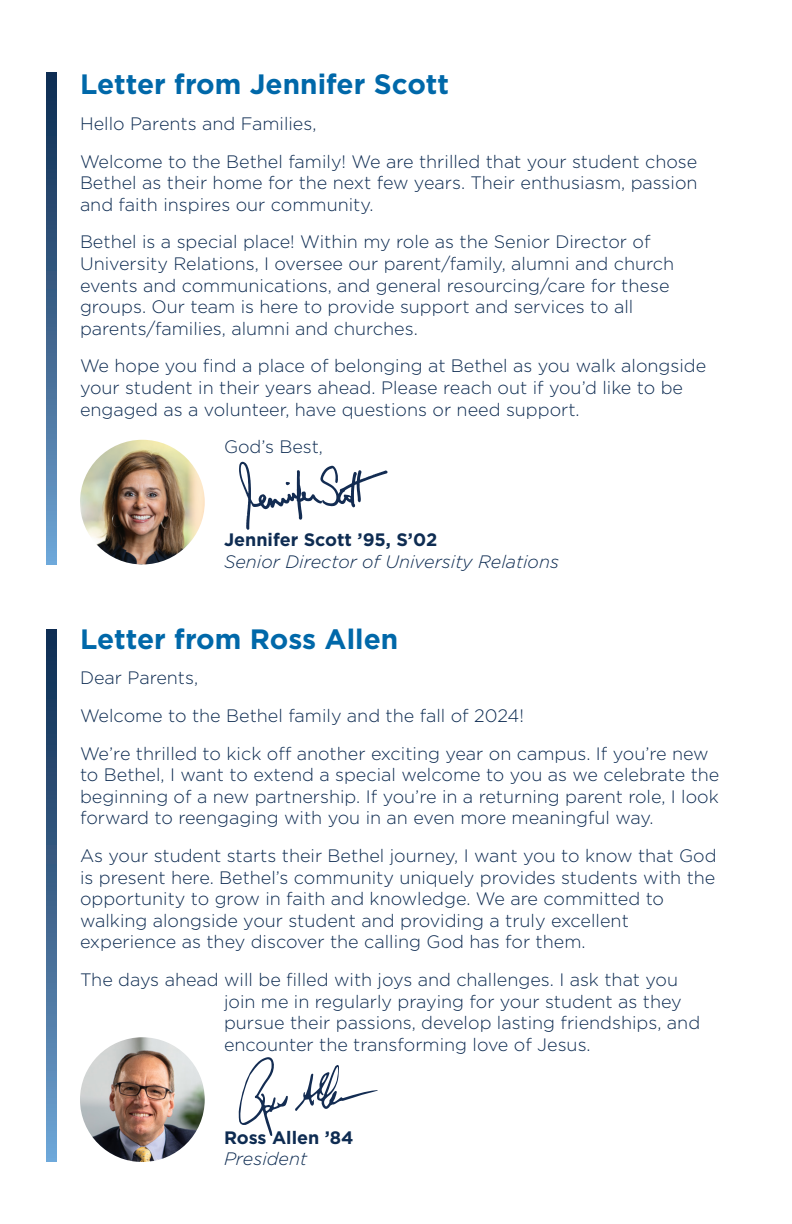
<style>
.page{position:relative;width:792px;height:1224px;background:#fff}
.page>*{position:absolute;margin:0;border:0;box-sizing:border-box;transform-origin:0 0}
.t1{font:700 28px "Gotham";color:#0068a9}
.t2{font:300 18px/21.6px "Gotham";color:#0e2c52}
.t3{font:italic 300 18px "Gotham";color:#0e2c52}
.t4{font:700 18px "Gotham";color:#0e2c52}
</style>
<div class="page">
<svg style="left:295px;top:1065px;width:83px;height:46px"></svg>
<svg style="left:239px;top:1057px;width:49px;height:79px"></svg>
<img style="left:80px;top:440px;width:125px;height:124px;border-radius:62px">
<img style="left:80px;top:1037px;width:125px;height:125px;border-radius:62px">
<svg style="left:46px;top:72px;width:10px;height:492px;background:#3c648d"></svg>
<svg style="left:46px;top:629px;width:10px;height:533px;background:#3c648d"></svg>
<svg style="left:239px;top:462px;width:149px;height:68px"></svg>
<p class="t1" style="left:80px;top:66px;width:371px">Letter from Jennifer Scott</p>
<p class="t2" style="left:80px;top:112px;width:238px">Hello Parents and Families,</p>
<p class="t2" style="left:80px;top:150px;width:619px;text-align:justify">Welcome to the Bethel family! We are thrilled that your student chose Bethel as their home for the next few years. Their enthusiasm, passion and faith inspires our community.</p>
<p class="t2" style="left:80px;top:231px;width:572px">Bethel is a special place! Within my role as the Senior Director of</p>
<p class="t2" style="left:80px;top:252px;width:596px">University Relations, I oversee our parent/family, alumni and church events and communications, and general resourcing/care for these groups. Our team is here to provide support and services to all</p>
<p class="t2" style="left:80px;top:317px;width:339px">parents/families, alumni and churches.</p>
<p class="t2" style="left:80px;top:355px;width:628px">We hope you find a place of belonging at Bethel as you walk alongside your student in their years ahead. Please reach out if you’d like to be engaged as a volunteer, have questions or need support.</p>
<p class="t2" style="left:224px;top:436px;width:101px">God’s Best,</p>
<p class="t4" style="left:224px;top:528px;width:215px">Jennifer Scott ’95, S’02</p>
<p class="t3" style="left:224px;top:550px;width:336px">Senior Director of University Relations</p>
<p class="t1" style="left:80px;top:620px;width:320px">Letter from Ross Allen</p>
<p class="t2" style="left:80px;top:667px;width:120px">Dear Parents,</p>
<p class="t2" style="left:80px;top:704px;width:445px">Welcome to the Bethel family and the fall of 2024!</p>
<p class="t2" style="left:80px;top:742px;width:641px">We’re thrilled to kick off another exciting year on campus. If you’re new to Bethel, I want to extend a special welcome to you as we celebrate the beginning of a new partnership. If you’re in a returning parent role, I look forward to reengaging with you in an even more meaningful way.</p>
<p class="t2" style="left:80px;top:844px;width:638px;text-align:justify">As your student starts their Bethel journey, I want you to know that God is present here. Bethel’s community uniquely provides students with the opportunity to grow in faith and knowledge. We are committed to</p>
<p class="t2" style="left:80px;top:909px;width:550px">walking alongside your student and providing a truly excellent</p>
<p class="t2" style="left:80px;top:931px;width:507px">experience as they discover the calling God has for them.</p>
<p class="t2" style="left:80px;top:968px;width:600px">The days ahead will be filled with joys and challenges. I ask that you</p>
<p class="t2" style="left:224px;top:990px;width:459px">join me in regularly praying for your student as they</p>
<p class="t2" style="left:224px;top:1011px;width:478px">pursue their passions, develop lasting friendships, and</p>
<p class="t2" style="left:224px;top:1033px;width:368px">encounter the transforming love of Jesus.</p>
<p class="t4" style="left:224px;top:1125px;width:131px">Ross Allen ’84</p>
<p class="t3" style="left:224px;top:1147px;width:85px">President</p>
</div>
